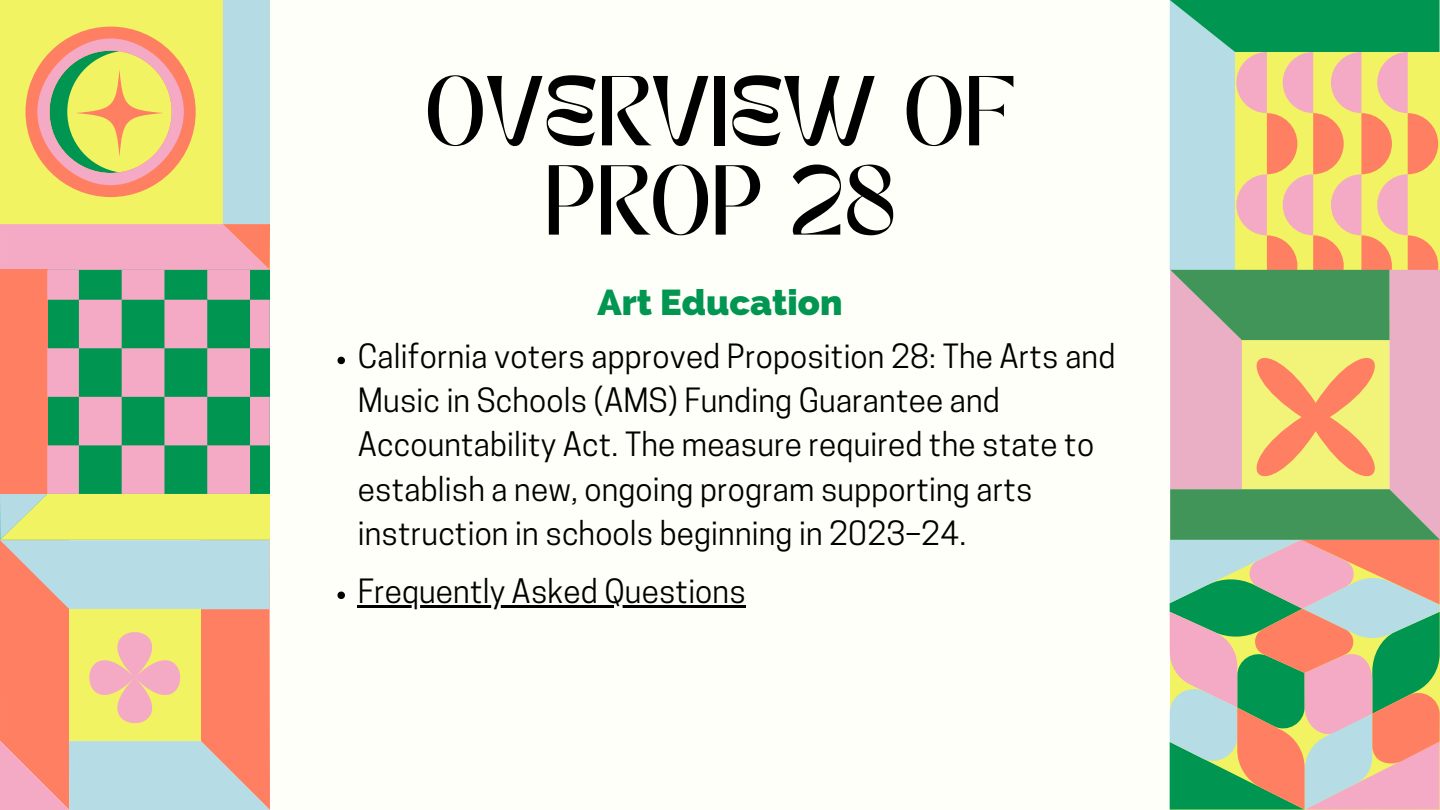
<style>
.page{position:relative;width:1440px;height:810px;background:#fffff9}
.page>*{position:absolute;margin:0;border:0;box-sizing:border-box;transform-origin:0 0}
.t1{font:69.4px/89.2px "TANMERINGUE";color:#000;text-align:center}
.t2{font:800 36.1px "Raleway";color:#009651}
.t3{font:31.4px/44.2px "Cooper Hewitt";letter-spacing:.005em;color:#000}
</style>
<div class="page">
<svg style="left:337px;top:357px;width:8px;height:7px"></svg>
<svg style="left:337px;top:592px;width:8px;height:7px"></svg>
<hr style="left:358px;top:605px;width:388px;height:3px;background:#000">
<div style="left:0;top:0;width:270px;height:270px;background:#f1f362"></div>
<div style="left:223px;top:0;width:47px;height:224px;background:#b5dce4"></div>
<svg style="left:68px;top:27px;width:202px;height:11px"></svg>
<svg style="left:0;top:38px;width:270px;height:232px"></svg>
<svg style="left:0;top:494px;width:270px;height:46px"></svg>
<div style="left:0;top:270px;width:47px;height:224px;background:#ff7f63"></div>
<svg style="left:47px;top:270px;width:223px;height:224px"></svg>
<svg style="left:0;top:540px;width:270px;height:270px;fill:#b6dde5"></svg>
<div style="left:69px;top:609px;width:132px;height:132px;background:#f1f362"></div>
<svg style="left:0;top:617px;width:196px;height:193px"></svg>
<svg style="left:1170px;top:0;width:270px;height:270px"></svg>
<svg style="left:1170px;top:540px;width:67px;height:270px"></svg>
<svg style="left:1237px;top:540px;width:203px;height:270px"></svg>
<svg style="left:1170px;top:270px;width:270px;height:270px"></svg>
<p class="t1" style="left:425px;top:78px;width:591px">OVERVIEW OF<br>PROP 28</p>
<h1 class="t2" style="left:598px;top:281px;width:246px">Art Education</h1>
<p class="t3" style="left:358px;top:338px;width:759px">California voters approved Proposition 28: The Arts and Music in Schools (AMS) Funding Guarantee and Accountability Act. The measure required the state to establish a new, ongoing program supporting arts instruction in schools beginning in 2023–24.</p>
<p class="t3" style="left:358px;top:573px;width:389px">Frequently Asked Questions</p>
</div>
